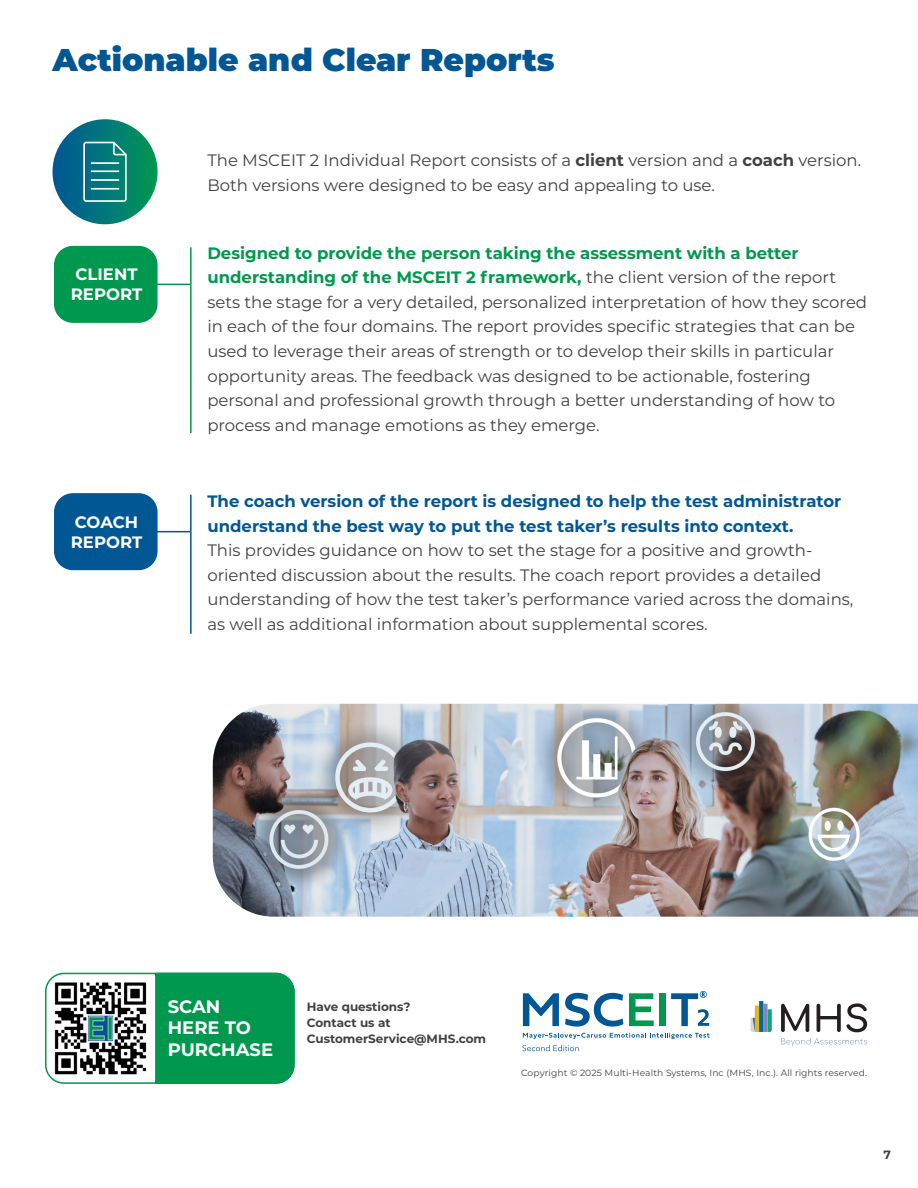
<style>
.page{position:relative;width:918px;height:1188px;background:#fff}
.page>*{position:absolute;margin:0;border:0;box-sizing:border-box;transform-origin:0 0}
.t1{font:900 31.5px "Montserrat";color:#005793}
.t2{font:700 18px/21.6px "Montserrat";color:#fff}
.t3{font:16.5px/24.6px "Montserrat";color:#414042}
.t4{font:700 16.5px/24.6px "Montserrat";color:#005793}
.t5{font:700 16.5px/20.1px "Montserrat";color:#fff}
.t6{font:700 12px/15.9px "Montserrat";color:#414042}
.t7{font:9px "Montserrat";letter-spacing:.01em;color:#414042}
.s1{font-weight:700}
.s2{font-weight:700;color:#00984e}
</style>
<div class="page">
<svg style="left:52px;top:119px;width:106px;height:105px;background:#067a78"></svg>
<img style="left:46px;top:973px;width:101px;height:108px">
<div style="left:45px;top:973px;width:250px;height:111px;border:2px solid #00984e;border-radius:18px"></div>
<div style="left:155px;top:972px;width:140px;height:112px;background:#00984e"></div>
<svg style="left:523px;top:993px;width:36px;height:33px"></svg>
<svg style="left:565px;top:993px;width:58px;height:34px"></svg>
<svg style="left:629px;top:993px;width:25px;height:33px"></svg>
<div style="left:660px;top:993px;width:6px;height:33px;background:#00984e"></div>
<svg style="left:523px;top:1033px;width:187px;height:6px"></svg>
<svg style="left:522px;top:1045px;width:57px;height:6px"></svg>
<svg style="left:671px;top:991px;width:38px;height:35px"></svg>
<svg style="left:781px;top:1038px;width:86px;height:8px"></svg>
<svg style="left:781px;top:1004px;width:28px;height:28px"></svg>
<svg style="left:817px;top:1003px;width:50px;height:29px"></svg>
<svg style="left:751px;top:1001px;width:21px;height:31px"></svg>
<svg style="left:83px;top:142px;width:44px;height:60px;background:#248b8c"></svg>
<hr style="left:91px;top:188px;width:28px;height:2px;background:#fff">
<hr style="left:91px;top:179px;width:28px;height:2px;background:#fff">
<hr style="left:91px;top:170px;width:28px;height:2px;background:#fff">
<hr style="left:91px;top:162px;width:28px;height:2px;background:#fff">
<img style="left:213px;top:704px;width:705px;height:213px">
<div style="left:55px;top:247px;width:102px;height:75px;background:#00984e;border-radius:18px"></div>
<div style="left:54px;top:246px;width:104px;height:77px;border:2px solid #00984e;border-radius:18px"></div>
<div style="left:55px;top:494px;width:102px;height:75px;background:#005793;border-radius:18px"></div>
<div style="left:54px;top:493px;width:104px;height:77px;border:2px solid #005793;border-radius:18px"></div>
<hr style="left:93px;top:284px;width:97px;height:1px;background:#00984e">
<hr style="left:93px;top:531px;width:97px;height:1px;background:#005793">
<hr style="left:190px;top:247px;width:2px;height:186px;background:#00984e">
<hr style="left:190px;top:495px;width:2px;height:139px;background:#005793">
<h1 class="t1" style="left:52px;top:36px;width:504px">Actionable and Clear Reports</h1>
<p class="t5" style="left:71px;top:264px;width:73px">CLIENT<br>REPORT</p>
<p class="t5" style="left:71px;top:511px;width:73px">COACH<br>REPORT</p>
<p class="t3" style="left:207px;top:148px;width:655px">The MSCEIT 2 Individual Report consists of a <span class="s1">client</span> version and a <span class="s1">coach</span> version.<br>Both versions were designed to be easy and appealing to use.</p>
<p class="t3" style="left:207px;top:240px;width:661px"><span class="s2">Designed to provide the person taking the assessment with a better understanding of the MSCEIT 2 framework,</span> the client version of the report sets the stage for a very detailed, personalized interpretation of how they scored in each of the four domains. The report provides specific strategies that can be used to leverage their areas of strength or to develop their skills in particular opportunity areas. The feedback was designed to be actionable, fostering personal and professional growth through a better understanding of how to process and manage emotions as they emerge.</p>
<p class="t4" style="left:207px;top:488px;width:635px">The coach version of the report is designed to help the test administrator understand the best way to put the test taker’s results into context.</p>
<p class="t3" style="left:207px;top:538px;width:648px">This provides guidance on how to set the stage for a positive and growth&shy;oriented discussion about the results. The coach report provides a detailed understanding of how the test taker’s performance varied across the domains, as well as additional information about supplemental scores.</p>
<p class="t2" style="left:168px;top:995px;width:107px">SCAN<br>HERE TO<br>PURCHASE</p>
<p class="t6" style="left:307px;top:998px;width:181px">Have questions?<br>Contact us at<br>CustomerService@MHS.com</p>
<p class="t7" style="left:521px;top:1067px;width:347px">Copyright © 2025 Multi-Health Systems, Inc (MHS, Inc.). All rights reserved.</p>
<p class="t6" style="left:884px;top:1146px;width:9px">7</p>
</div>
